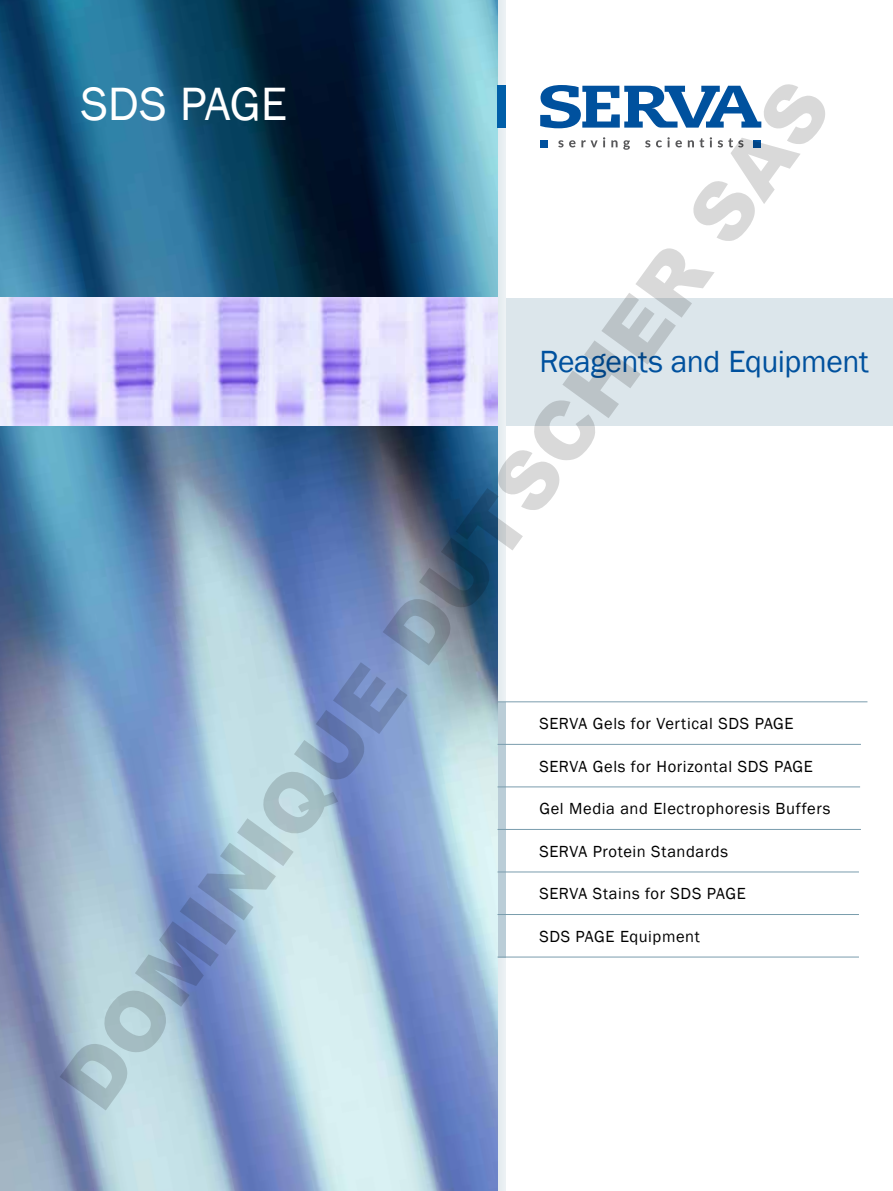
<style>
.page{position:relative;width:893px;height:1191px;background:#fff}
.page>*{position:absolute;margin:0;border:0;box-sizing:border-box;transform-origin:0 0}
.t1{font:900 79.8px "Arial";color:rgb(0 0 0/.15)}
.t2{font:48px "Franklin Gothic";letter-spacing:-.005em;color:#fff}
.t3{font:31.5px "Franklin Gothic";letter-spacing:-.015em;color:#00519e}
.t4{font:16.5px "Franklin Gothic";letter-spacing:.035em;color:#000}
</style>
<div class="page">
<div style="left:497px;top:0;width:9px;height:1191px;background:#e7eef1"></div>
<div style="left:497px;top:702px;width:9px;height:255px;background:#bacdd7"></div>
<img style="left:0;top:0;width:497px;height:1191px">
<div style="left:497px;top:85px;width:9px;height:43px;background:#005ea8"></div>
<hr style="left:497px;top:956px;width:362px;height:1px;background:#7a9dad">
<hr style="left:497px;top:914px;width:362px;height:1px;background:#7a9dad">
<hr style="left:497px;top:871px;width:362px;height:1px;background:#7a9dad">
<div style="left:506px;top:298px;width:387px;height:127px;background:#dce6eb"></div>
<img style="left:0;top:298px;width:497px;height:127px">
<hr style="left:497px;top:829px;width:364px;height:1px;background:#7a9dad">
<hr style="left:497px;top:786px;width:363px;height:1px;background:#7a9dad">
<hr style="left:497px;top:744px;width:364px;height:1px;background:#7a9dad">
<hr style="left:497px;top:701px;width:370px;height:1px;background:#7a9dad">
<svg style="left:540px;top:85px;width:221px;height:43px"></svg>
<div style="left:540px;top:140px;width:8px;height:8px;background:#00519e"></div>
<div style="left:754px;top:140px;width:7px;height:8px;background:#00519e"></div>
<svg style="left:558px;top:137px;width:185px;height:13px"></svg>
<h1 class="t1" style="left:32px;top:1064px;width:1247px;rotate:-54deg">DOMINIQUE DUTSCHER SAS</h1>
<h2 class="t2" style="left:81px;top:74px;width:208px">SDS PAGE</h2>
<h3 class="t3" style="left:539px;top:342px;width:331px">Reagents and Equipment</h3>
<p class="t4" style="left:539px;top:713px;width:256px">SERVA Gels for Vertical SDS PAGE</p>
<p class="t4" style="left:539px;top:756px;width:275px">SERVA Gels for Horizontal SDS PAGE</p>
<p class="t4" style="left:539px;top:798px;width:293px">Gel Media and Electrophoresis Buffers</p>
<p class="t4" style="left:539px;top:841px;width:190px">SERVA Protein Standards</p>
<p class="t4" style="left:539px;top:883px;width:208px">SERVA Stains for SDS PAGE</p>
<p class="t4" style="left:539px;top:926px;width:162px">SDS PAGE Equipment</p>
</div>
